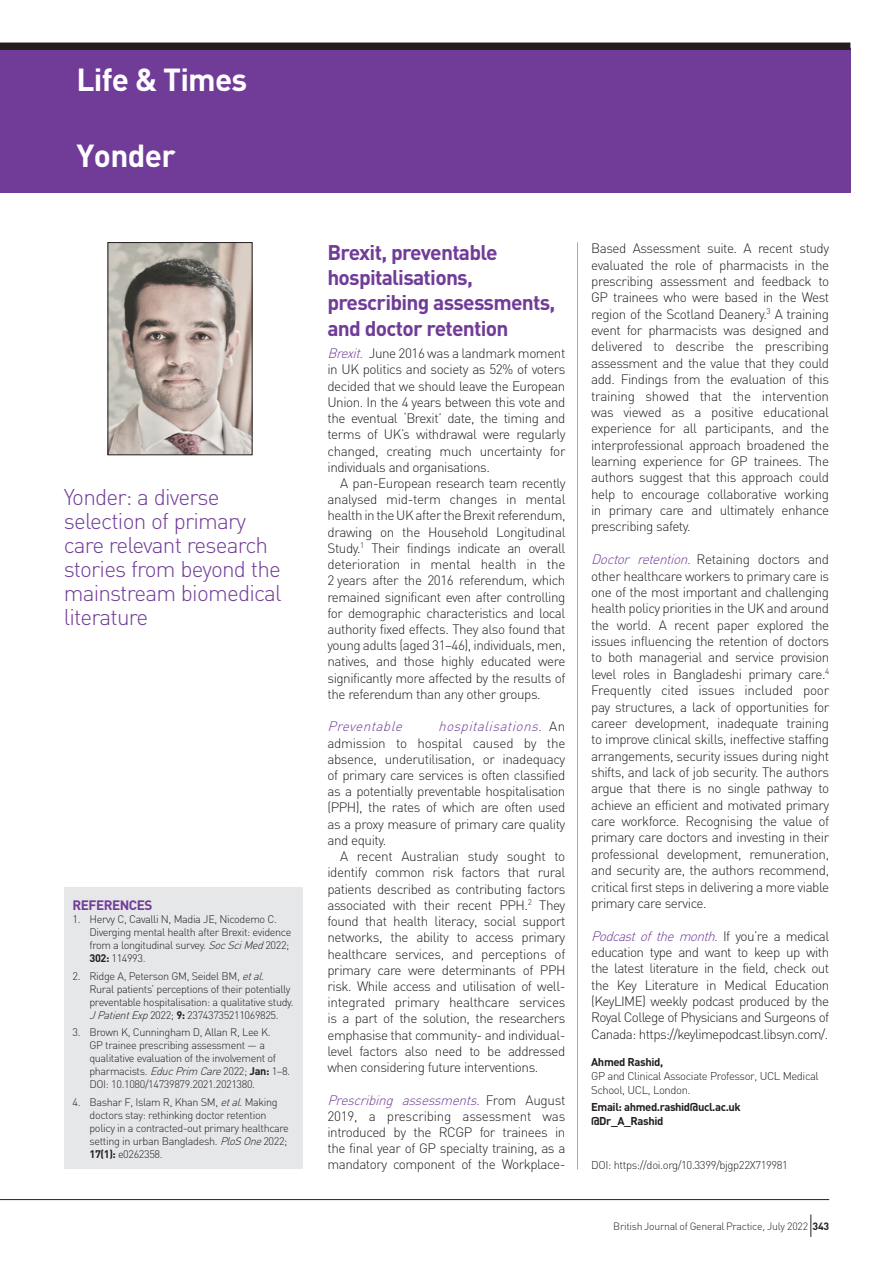
<style>
.page{position:relative;width:893px;height:1263px;background:#fff}
.page>*{position:absolute;margin:0;border:0;box-sizing:border-box;transform-origin:0 0}
.t1{font:700 31.5px "DIN";letter-spacing:-.025em;color:#fff}
.t2{font:300 22.5px/24px "DIN";letter-spacing:-.035em;color:#713c98}
.t3{font:700 21px/25.2px "DIN";letter-spacing:-.035em;color:#713c98}
.t4{font:300 13.5px/16.2px "DIN";letter-spacing:-.035em;color:#231f20;text-align:justify}
.t5{font:italic 300 13.5px "DIN";color:#713c98}
.t6{font:700 13.5px "DIN";letter-spacing:-.035em;color:#713c98}
.t7{font:300 11.25px/13.6px "DIN";letter-spacing:-.035em;color:#231f20}
.t8{font:700 11.25px/13.6px "DIN";letter-spacing:-.035em;color:#231f20}
.t9{font:300 10.8px/13px "DIN";letter-spacing:-.035em;color:#231f20}
.t10{font:300 10.5px "DIN";letter-spacing:-.025em;color:#231f20}
.s1{font-style:italic}
.s2{font-weight:700}
.s3{font-style:italic;color:#713c98}
</style>
<div class="page">
<hr style="left:577px;top:242px;width:1px;height:927px;background:#a8a9ad">
<div style="left:0;top:49px;width:850px;height:144px;background:#713c98"></div>
<div style="left:0;top:43px;width:850px;height:7px;background:#231f20"></div>
<img style="left:110px;top:244px;width:140px;height:209px">
<div style="left:108px;top:242px;width:144px;height:213px;border:1px solid #231f20"></div>
<div style="left:64px;top:887px;width:238px;height:282px;background:#e6e7e9"></div>
<hr style="left:0;top:1199px;width:829px;height:1px;background:#231f20">
<svg style="left:810px;top:1214px;width:1px;height:23px"></svg>
<h1 class="t1" style="left:77px;top:59px;width:172px">Life &amp; Times</h1>
<h1 class="t1" style="left:77px;top:135px;width:101px">Yonder</h1>
<h2 class="t2" style="left:64px;top:484px;width:219px">Yonder: a diverse selection of primary care relevant research stories from beyond the mainstream biomedical literature</h2>
<p class="t6" style="left:73px;top:896px;width:81px">REFERENCES</p>
<p class="t9" style="left:89px;top:913px;width:203px;text-indent:-17px">1. Hervy C, Cavalli N, Madia JE, Nicodemo C.<br>Diverging mental health after Brexit: evidence from a longitudinal survey. <span class="s1">SocSciMed</span>2022; <span class="s2">302:</span> 114993.</p>
<p class="t9" style="left:89px;top:969px;width:206px;text-indent:-17px">2. Ridge A, Peterson GM, Seidel BM, <span class="s1">etal</span>.<br>Rural patients’ perceptions of their potentially preventable hospitalisation: a qualitative study.<br><span class="s1">JPatientExp</span>2022; <span class="s2">9:</span> 23743735211069825.</p>
<p class="t9" style="left:89px;top:1026px;width:202px;text-indent:-17px">3. Brown K, Cunningham D, Allan R, Lee K.<br>GP trainee prescribing assessment — a qualitative evaluation of the involvement of pharmacists. <span class="s1">EducPrimCare</span>2022; <span class="s2">Jan:</span> 1–8.<br>DOI: 10.1080/14739879.2021.2021380.</p>
<p class="t9" style="left:89px;top:1095px;width:201px;text-indent:-17px">4. Bashar F, Islam R, Khan SM, <span class="s1">etal</span>. Making doctors stay: rethinking doctor retention policy in a contracted-out primary healthcare setting in urban Bangladesh. <span class="s1">PloSOne</span>2022; <span class="s2">17(1):</span> e0262358.</p>
<h3 class="t3" style="left:327px;top:239px;width:230px">Brexit, preventable hospitalisations, prescribing assessments, and doctor retention</h3>
<p class="t4" style="left:327px;top:345px;width:240px"><span class="s3">Brexit.</span> June 2016 was a landmark moment in UK politics and society as 52% of voters decided that we should leave the European Union. In the 4 years between this vote and the eventual ‘Brexit’ date, the timing and terms of UK’s withdrawal were regularly changed, creating much uncertainty for individuals and organisations.</p>
<p class="t4" style="left:327px;top:475px;width:240px;text-indent:13px">A pan-European research team recently analysed mid-term changes in mental health in the UK after the Brexit referendum, drawing on the Household Longitudinal Study.<sup>1</sup> Their findings indicate an overall deterioration in mental health in the 2 years after the 2016 referendum, which remained significant even after controlling for demographic characteristics and local authority fixed effects. They also found that young adults (aged 31–46), individuals, men, natives, and those highly educated were significantly more affected by the results of the referendum than any other groups.</p>
<p class="t5" style="left:327px;top:718px;width:80px">Preventable</p>
<p class="t4" style="left:327px;top:718px;width:240px;text-indent:111px"><span class="s3">hospitalisations.</span> A n admission to hospital caused by the absence, underutilisation, or inadequacy of primary care services is often classified as a potentially preventable hospitalisation (PPH), the rates of which are often used as a proxy measure of primary care quality and equity.</p>
<p class="t4" style="left:327px;top:848px;width:240px;text-indent:13px">A recent Australian study sought to identify common risk factors that rural patients described as contributing factors associated with their recent PPH.<sup>2</sup> They found that health literacy, social support networks, the ability to access primary healthcare services, and perceptions of primary care were determinants of PPH risk. While access and utilisation of well&shy;integrated primary healthcare services is a part of the solution, the researchers emphasise that community- and individual&shy;level factors also need to be addressed when considering future interventions.</p>
<p class="t4" style="left:327px;top:1091px;width:240px"><span class="s3">Prescribing assessments.</span> F ro m A u g u s t 2019, a prescribing assessment was introduced by the RCGP for trainees in the final year of GP specialty training, as a mandatory component of the Workplace-</p>
<p class="t4" style="left:591px;top:240px;width:240px">Based Assessment suite. A recent study evaluated the role of pharmacists in the prescribing assessment and feedback to GP trainees who were based in the West region of the Scotland Deanery.<sup>3</sup> A training event for pharmacists was designed and delivered to describe the prescribing assessment and the value that they could add. Findings from the evaluation of this training showed that the intervention was viewed as a positive educational experience for all participants, and the interprofessional approach broadened the learning experience for GP trainees. The authors suggest that this approach could help to encourage collaborative working in primary care and ultimately enhance prescribing safety.</p>
<p class="t4" style="left:591px;top:551px;width:240px"><span class="s3">Doctor retention.</span> Retaining doctors and other healthcare workers to primary care is one of the most important and challenging health policy priorities in the UK and around the world. A recent paper explored the issues influencing the retention of doctors to both managerial and service provision level roles in Bangladeshi primary care.<sup>4<br></sup>Frequently cited issues included poor pay structures, a lack of opportunities for career development, inadequate training to improve clinical skills, ineffective staffing arrangements, security issues during night shifts, and lack of job security. The authors argue that there is no single pathway to achieve an efficient and motivated primary care workforce. Recognising the value of primary care doctors and investing in their professional development, remuneration, and security are, the authors recommend, critical first steps in delivering a more viable primary care service.</p>
<p class="t4" style="left:591px;top:927px;width:240px"><span class="s3">Podcast of the month.</span> If you’re a medical education type and want to keep up with the latest literature in the field, check out the Key Literature in Medical Education (KeyLIME) weekly podcast produced by the Royal College of Physicians and Surgeons of Canada: https://keylimepodcast.libsyn.com/.</p>
<p class="t8" style="left:591px;top:1055px;width:74px">Ahmed Rashid,</p>
<p class="t7" style="left:591px;top:1069px;width:229px">GP and Clinical Associate Professor, UCL Medical<br>School, UCL, London.</p>
<p class="t8" style="left:591px;top:1100px;width:151px">Email: ahmed.rashid@ucl.ac.uk @Dr_A_Rashid</p>
<p class="t7" style="left:591px;top:1158px;width:198px">DOI: https://doi.org/10.3399/bjgp22X719981</p>
<p class="t10" style="left:613px;top:1219px;width:217px">British Journal of General Practice, July 2022 <span class="s2">343</span></p>
</div>
